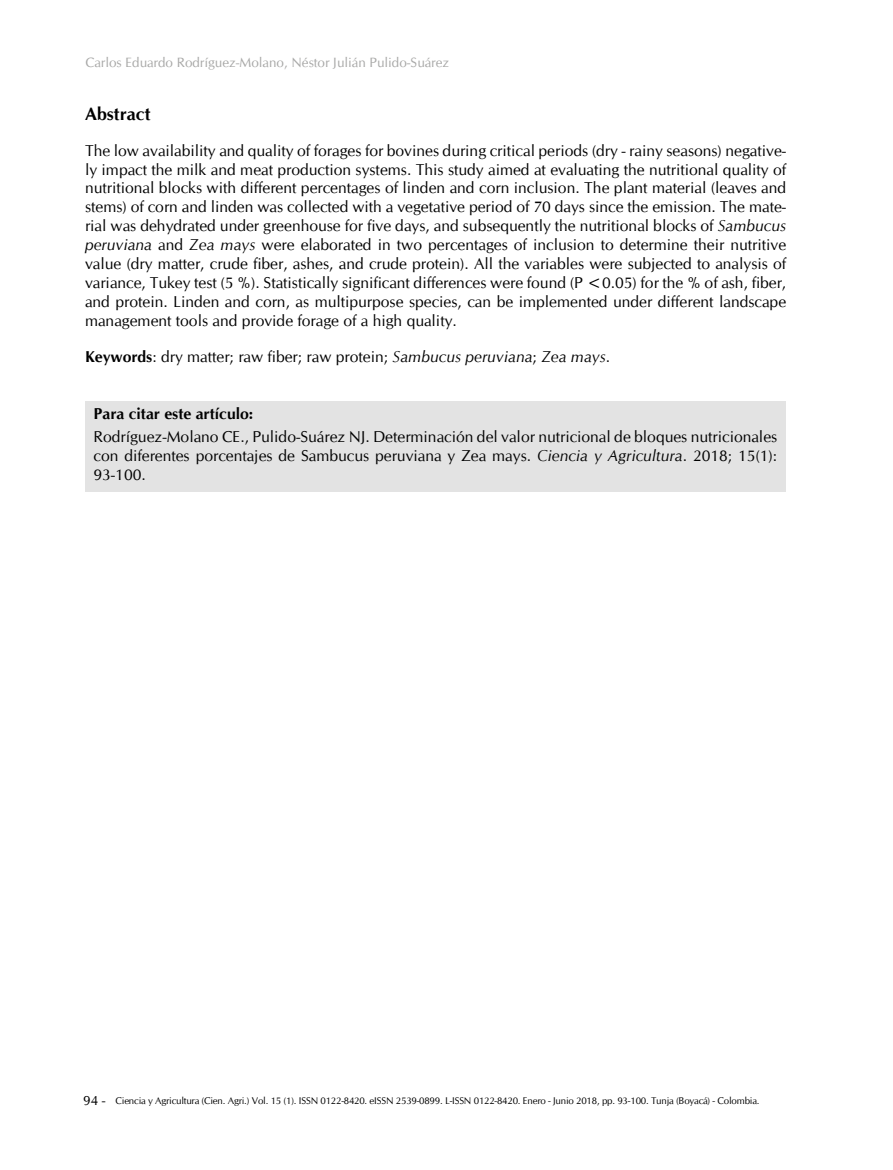
<style>
.page{position:relative;width:893px;height:1170px;background:#fff}
.page>*{position:absolute;margin:0;border:0;box-sizing:border-box;transform-origin:0 0}
.t1{font:700 18px "CG Omega";color:#000}
.t2{font:15.75px/18.9px "CG Omega";color:#000;text-align:justify}
.t3{font:700 15.75px "CG Omega";color:#000}
.t4{font:13.5px "CG Omega";color:#a8a8a7}
.t5{font:9.75px "CG Omega";letter-spacing:-.02em;color:#000}
.s1{font-style:italic}
.s2{font-weight:700}
.s3{font-size:13.5px}
</style>
<div class="page">
<div style="left:85px;top:401px;width:701px;height:28px;background:#e3e3e3"></div>
<div style="left:85px;top:422px;width:701px;height:70px;background:#e3e3e3"></div>
<p class="t4" style="left:85px;top:54px;width:365px">Carlos Eduardo Rodríguez-Molano, Néstor Julián Pulido-Suárez</p>
<p class="t1" style="left:85px;top:102px;width:67px">Abstract</p>
<p class="t2" style="left:85px;top:141px;width:703px">The low availability and quality of forages for bovines during critical periods (dry - rainy seasons) negative&shy;ly impact the milk and meat production systems. This study aimed at evaluating the nutritional quality of nutritional blocks with different percentages of linden and corn inclusion. The plant material (leaves and stems) of corn and linden was collected with a vegetative period of 70 days since the emission. The mate&shy;rial was dehydrated under greenhouse for five days, and subsequently the nutritional blocks of <span class="s1">Sambucus peruviana</span> and <span class="s1">Zea mays</span> were elaborated in two percentages of inclusion to determine their nutritive value (dry matter, crude fiber, ashes, and crude protein). All the variables were subjected to analysis of variance, Tukey test (5 %). Statistically significant differences were found (P &lt;0.05) for the % of ash, fiber, and protein. Linden and corn, as multipurpose species, can be implemented under different landscape management tools and provide forage of a high quality.</p>
<p class="t2" style="left:85px;top:347px;width:527px"><span class="s2">Keywords</span>: dry matter; raw fiber; raw protein; <span class="s1">Sambucus peruviana</span>; <span class="s1">Zea mays</span>.</p>
<p class="t3" style="left:94px;top:404px;width:161px">Para citar este artículo:</p>
<p class="t2" style="left:94px;top:427px;width:685px">Rodríguez-Molano CE., Pulido-Suárez NJ. Determinación del valor nutricional de bloques nutricionales con diferentes porcentajes de Sambucus peruviana y Zea mays. <span class="s1">Ciencia y Agricultura</span>. 2018; 15(1):<br>93-100.</p>
<p class="t5" style="left:83px;top:1094px;width:678px"><span class="s3">94 -</span> Ciencia y Agricultura (Cien. Agri.) Vol. 15 (1). ISSN 0122-8420. eISSN 2539-0899. L-ISSN 0122-8420. Enero - Junio 2018, pp. 93-100. Tunja (Boyacá) - Colombia.</p>
</div>
